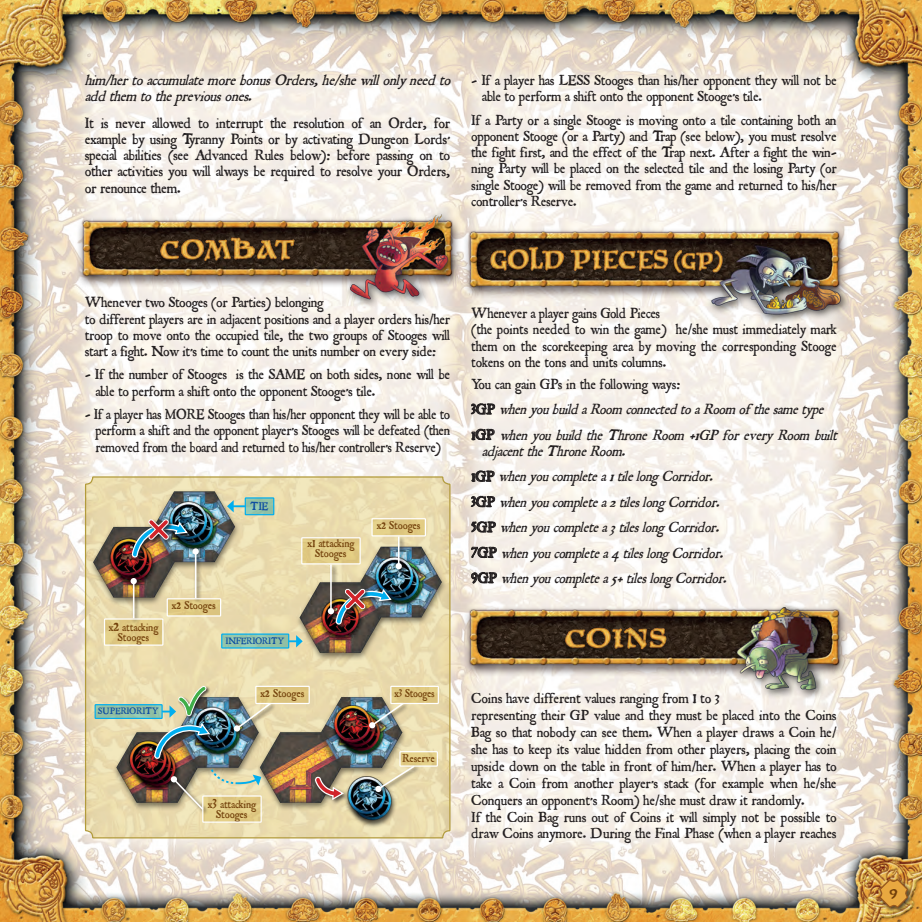
<style>
.page{position:relative;width:922px;height:922px;background:#fff}
.page>*{position:absolute;margin:0;border:0;box-sizing:border-box;transform-origin:0 0}
.t1{font:16px/16.2px "Roman Antique";letter-spacing:-.01em;color:#231f20;text-align:justify}
.t2{font:italic 16px/16.2px "Roman Antique";color:#231f20}
.t3{font:italic 15.75px/25.4px "Roman Antique";letter-spacing:-.005em;color:#231f20;scale:.96 1}
.t4{font:15.75px/16.4px "Roman Antique";color:#231f20;scale:.95 1}
.t5{font:15.62px/16.2px "Roman Antique";letter-spacing:-.01em;color:#231f20}
.t6{font:15.62px/16.2px "Roman Antique";letter-spacing:-.01em;color:#231f20;text-align:justify;scale:.94 1}
.t7{font:14.75px "Roman Antique";color:#703e0a;scale:1.35 1}
.t8{font:12.12px/10px "Roman Antique";letter-spacing:.01em;color:#73410b;text-align:center;scale:.96 1}
.t9{font:12.12px "Roman Antique";letter-spacing:.01em;color:#73410b;scale:.92 1}
.t10{font:12.12px "Roman Antique";letter-spacing:.01em;color:#73410b;scale:.95 1}
.t11{font:12.12px "Roman Antique";color:#0d4da1;scale:.96 1}
.t12{font:10px "Roman Antique";letter-spacing:-.01em;color:#0d4da1;scale:.96 1}
.s1{font-size:21.12px}
.s2{font-size:17px}
.s3{font-style:normal}
.s4{font-style:normal;font-size:18.75px}
.s5{font-size:21.88px}
</style>
<div class="page">
<img style="left:0;top:0;width:921px;height:921px">
<div style="left:877px;top:877px;width:36px;height:36px;background:#231f20;opacity:.75"></div>
<svg style="left:878px;top:877px;width:31px;height:31px"></svg>
<img style="left:73px;top:198px;width:389px;height:119px">
<img style="left:459px;top:209px;width:389px;height:118px">
<svg style="left:471px;top:403px;width:24px;height:11px"></svg>
<svg style="left:471px;top:428px;width:23px;height:12px"></svg>
<svg style="left:471px;top:470px;width:23px;height:12px"></svg>
<svg style="left:471px;top:495px;width:24px;height:12px"></svg>
<svg style="left:471px;top:521px;width:24px;height:11px"></svg>
<svg style="left:471px;top:546px;width:25px;height:12px"></svg>
<svg style="left:471px;top:572px;width:26px;height:11px"></svg>
<img style="left:84px;top:475px;width:367px;height:363px">
<svg style="left:227px;top:500px;width:17px;height:12px"></svg>
<svg style="left:289px;top:635px;width:13px;height:12px"></svg>
<div style="left:233px;top:701px;width:44px;height:36px;background:#231f20;opacity:.75"></div>
<svg style="left:233px;top:701px;width:39px;height:30px"></svg>
<div style="left:367px;top:701px;width:42px;height:33px;background:#231f20;opacity:.75"></div>
<svg style="left:368px;top:701px;width:37px;height:27px"></svg>
<div style="left:374px;top:764px;width:46px;height:34px;background:#231f20;opacity:.75"></div>
<svg style="left:375px;top:763px;width:41px;height:29px"></svg>
<div style="left:129px;top:576px;width:14px;height:48px;background:#231f20;opacity:.75"></div>
<hr style="left:133px;top:581px;width:1px;height:37px;background:#fff">
<div style="left:130px;top:578px;width:7px;height:6px;background:#fff;border-radius:50%"></div>
<div style="left:191px;top:547px;width:14px;height:57px;background:#231f20;opacity:.75"></div>
<hr style="left:195px;top:551px;width:1px;height:47px;background:#fff">
<div style="left:192px;top:548px;width:7px;height:6px;background:#fff;border-radius:50%"></div>
<div style="left:326px;top:563px;width:14px;height:57px;background:#231f20;opacity:.75"></div>
<hr style="left:330px;top:564px;width:1px;height:47px;background:#fff">
<div style="left:394px;top:535px;width:13px;height:40px;background:#231f20;opacity:.75"></div>
<hr style="left:398px;top:536px;width:1px;height:30px;background:#fff">
<div style="left:395px;top:563px;width:7px;height:6px;background:#fff;border-radius:50%"></div>
<div style="left:169px;top:774px;width:40px;height:41px;background:#231f20;opacity:.75"></div>
<svg style="left:245px;top:498px;width:29px;height:16px"></svg>
<div style="left:244px;top:497px;width:30px;height:18px;border:1px solid #00aeef"></div>
<div style="left:222px;top:634px;width:66px;height:13px;background:#93c5a9"></div>
<div style="left:221px;top:633px;width:68px;height:15px;border:1px solid #00aeef"></div>
<div style="left:95px;top:704px;width:67px;height:14px;background:#90bfa3"></div>
<div style="left:94px;top:704px;width:69px;height:14px;border:1px solid #00aeef"></div>
<div style="left:130px;top:521px;width:63px;height:42px;background:#231f20;opacity:.75"></div>
<div style="left:153px;top:722px;width:63px;height:42px;background:#231f20;opacity:.75"></div>
<div style="left:334px;top:588px;width:63px;height:42px;background:#231f20;opacity:.75"></div>
<img style="left:131px;top:518px;width:58px;height:40px">
<img style="left:328px;top:587px;width:64px;height:38px">
<img style="left:153px;top:684px;width:58px;height:75px">
<svg style="left:171px;top:767px;width:90px;height:44px;background:#b9b396"></svg>
<div style="left:313px;top:775px;width:36px;height:30px;background:#231f20;opacity:.75"></div>
<svg style="left:313px;top:775px;width:32px;height:26px"></svg>
<svg style="left:400px;top:751px;width:37px;height:14px"></svg>
<div style="left:399px;top:750px;width:39px;height:16px;border:1px solid #fff"></div>
<div style="left:167px;top:598px;width:53px;height:17px;background:#dec780"></div>
<div style="left:167px;top:598px;width:54px;height:18px;border:1px solid #fff"></div>
<div style="left:372px;top:518px;width:53px;height:17px;background:#dfc880"></div>
<div style="left:371px;top:518px;width:55px;height:18px;border:1px solid #fff"></div>
<div style="left:256px;top:686px;width:53px;height:17px;background:#dec67f"></div>
<div style="left:255px;top:685px;width:55px;height:19px;border:1px solid #fff"></div>
<div style="left:391px;top:686px;width:47px;height:17px;background:#dec780"></div>
<div style="left:390px;top:685px;width:49px;height:19px;border:1px solid #fff"></div>
<div style="left:104px;top:619px;width:59px;height:26px;background:#e0c981"></div>
<div style="left:104px;top:618px;width:59px;height:27px;border:1px solid #fff"></div>
<div style="left:203px;top:795px;width:58px;height:26px;background:#e2cb84"></div>
<div style="left:202px;top:795px;width:60px;height:27px;border:1px solid #fff"></div>
<div style="left:302px;top:537px;width:58px;height:26px;background:#dfca81"></div>
<div style="left:301px;top:537px;width:59px;height:27px;border:1px solid #fff"></div>
<img style="left:459px;top:587px;width:389px;height:118px">
<img style="left:77px;top:229px;width:308px;height:42px">
<img style="left:541px;top:617px;width:154px;height:42px">
<img style="left:457px;top:239px;width:297px;height:42px">
<p class="t2" style="left:85px;top:72px;width:372px">him/hertoaccumulatemorebonusOrders,he/shewillonly needto addthem tothepreviousones.</p>
<p class="t1" style="left:85px;top:115px;width:367px">It is never allowed to interrupt the resolution of an Order, for example by using Tyranny Points or by activating Dungeon Lords’ special abilities (see Advanced Rules below): before passing on to other activities you will always be required to resolve your Orders, or renounce them.</p>
<p class="t5" style="left:482px;top:72px;width:356px;text-indent:-11px">- If a player has LESS Stooges than his/her opponent they will not be able to perform a shift onto the opponent Stooge’s tile.</p>
<p class="t5" style="left:471px;top:112px;width:367px;text-align:justify">If a Party or a single Stooge is moving onto a tile containing both an opponent Stooge (or a Party) and Trap (see below), you must resolve the fight first, and the effect of the Trap next. After a fight the win&shy;ning Party will be placed on the selected tile and the losing Party (or single Stooge) will be removed from the game and returned to his/her controller’s Reserve.</p>
<p class="t5" style="left:85px;top:294px;width:366px">Whenever two Stooges (or Parties) belonging<br>to different players are in adjacent positions and a player orders his/her troop to move onto the occupied tile, the two groups of Stooges will start a fight. Now it’s time to count the units number on every side:</p>
<p class="t5" style="left:96px;top:367px;width:356px;text-indent:-11px">- If the number of Stooges is the SAME on both sides, none will be able to perform a shift onto the opponent Stooge’s tile.</p>
<p class="t6" style="left:96px;top:406px;width:378px;text-indent:-11px">- If a player has MORE Stooges than his/her opponent they will be able to perform a shift and the opponent player’s Stooges will be defeated (then removed from the board and returned to his/her controller’s Reserve)</p>
<p class="t11" style="left:250px;top:498px;width:20px">TIE</p>
<p class="t8" style="left:109px;top:622px;width:53px">x<span class="s1">2</span> attacking<br>Stooges</p>
<p class="t8" style="left:172px;top:600px;width:47px">x<span class="s2">2</span> Stooges</p>
<p class="t12" style="left:225px;top:635px;width:63px">INFERIORITY</p>
<p class="t8" style="left:307px;top:538px;width:51px">x<span class="s2">1</span> attacking<br>Stooges</p>
<p class="t8" style="left:376px;top:520px;width:47px">x<span class="s2">2</span> Stooges</p>
<p class="t12" style="left:98px;top:705px;width:65px">SUPERIORITY</p>
<p class="t8" style="left:260px;top:688px;width:47px">x<span class="s2">2</span> Stooges</p>
<p class="t9" style="left:394px;top:685px;width:45px">x3 Stooges</p>
<p class="t8" style="left:208px;top:798px;width:52px">x<sup>3</sup> attacking<br>Stooges</p>
<p class="t10" style="left:402px;top:751px;width:36px">Reserve</p>
<p class="t4" style="left:471px;top:305px;width:386px">Whenever a player gains Gold Pieces<br>(the points needed to win the game) he/she must immediately mark them on the scorekeeping area by moving the corresponding Stooge tokens on the tons and units columns.</p>
<p class="t3" style="left:471px;top:371px;width:387px"><span class="s3">You can gain GPs in the following ways:<br></span><sup>3</sup> <span class="s3">G P</span> whenyoubuildaRoom connectedtoaRoom of thesametyp e<br><span class="s4">1</span> <span class="s3">G P</span> whenyoubuildtheThroneRoom +1GPforevery Room built</p>
<p class="t3" style="left:471px;top:438px;width:272px;text-indent:11px">adjacenttheThroneRoom.<br><span class="s4">1</span> <span class="s3">G P</span> whenyoucompletea1tilelong Corridor.<br><sup>3</sup> <span class="s3">G P</span> whenyoucompletea2tileslong Corridor.<br><sup>5</sup> <span class="s3">G P</span> whenyoucompletea3tileslong Corridor.<br><sup>7</sup> <span class="s3">G P</span> whenyoucompletea4tileslong Corridor.<br><sup>9</sup> <span class="s3">G P</span> whenyoucompletea5+tileslong Corridor.</p>
<p class="t5" style="left:471px;top:690px;width:367px;line-height:16.8px">Coins have different values ranging from <span class="s5">1</span> to 3<br>representing their GP value and they must be placed into the Coins Bag so that nobody can see them. When a player draws a Coin he/ she has to keep its value hidden from other players, placing the coin upside down on the table in front of him/her. When a player has to take a Coin from another player’s stack (for example when he/she Conquers an opponent’s Room) he/she must draw it randomly.<br>If the Coin Bag runs out of Coins it will simply not be possible to draw Coins anymore. During the Final Phase (when a player reaches</p>
<p class="t7" style="left:889px;top:881px;width:8px">9</p>
</div>
